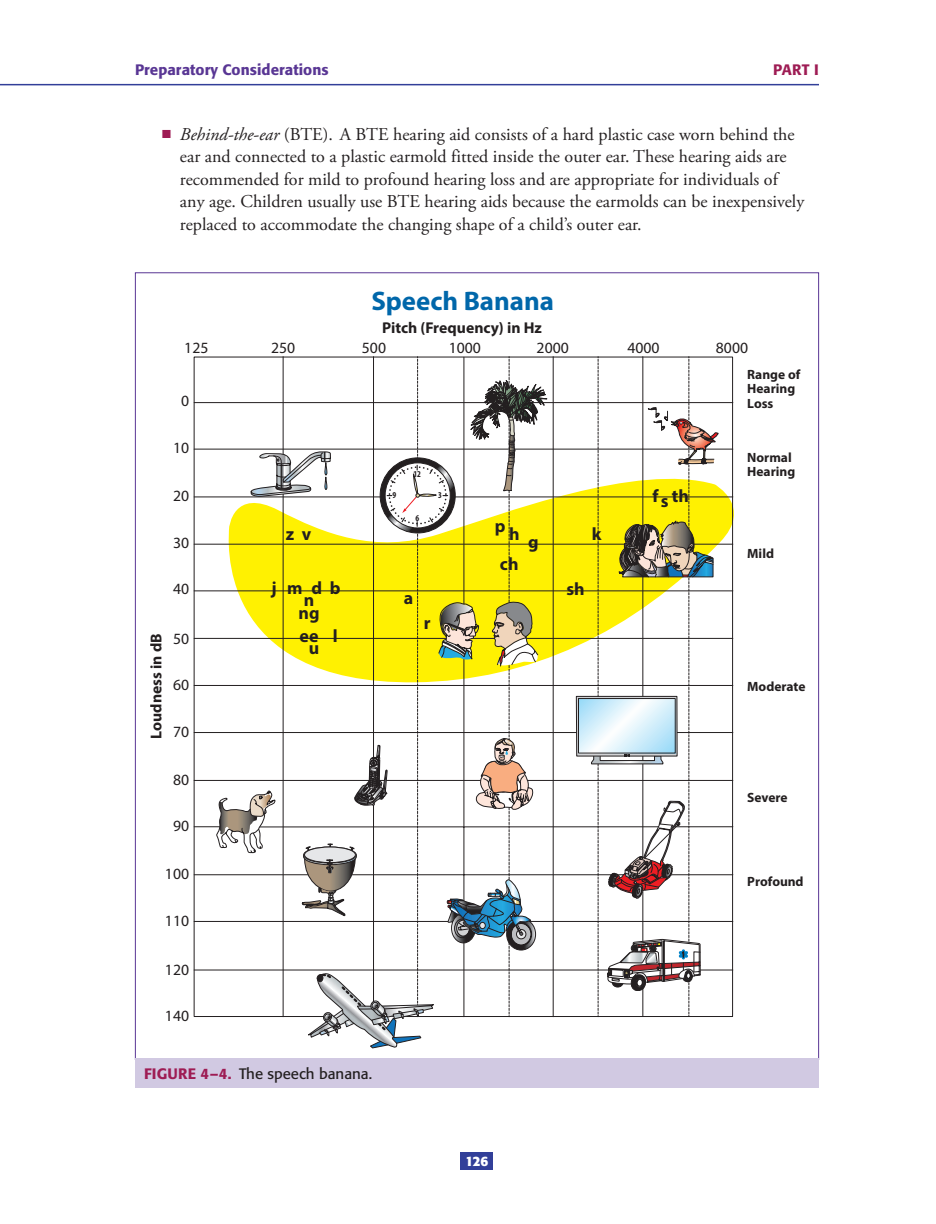
<style>
.page{position:relative;width:936px;height:1224px;background:#fff}
.page>*{position:absolute;margin:0;border:0;box-sizing:border-box;transform-origin:0 0}
.t1{font:700 26.85px "Myriad Pro";color:#0067aa}
.t2{font:18px/22.5px "Adobe Garamond Pro";color:#231f20}
.t3{font:700 18px/23px "Myriad Pro";color:#231f20}
.t4{font:15.75px "Myriad Pro";color:#231f20}
.t5{font:700 15.75px "Myriad Pro";color:#231f20}
.t6{font:15px "Formata";color:#231f20}
.t7{font:500 15px "Formata";letter-spacing:.005em;color:#593694}
.t8{font:500 15px "Formata";color:#9e1c54}
.t9{font:700 13.5px/14.5px "Myriad Pro";color:#231f20}
.t10{font:700 13.5px "Formata";color:#fff}
.t11{font:700 condensed 9px "Myriad Pro";color:#231f20}
.s1{color:#9e1c54}
.s2{font-style:italic}
.s3{font-weight:500;color:#9e1c54}
</style>
<div class="page">
<hr style="left:0;top:84px;width:819px;height:1px;background:#323f99">
<div style="left:460px;top:1152px;width:34px;height:18px;background:#323f99"></div>
<svg style="left:213px;top:462px;width:521px;height:223px"></svg>
<hr style="left:553px;top:357px;width:1px;height:660px;background:#231f20">
<hr style="left:194px;top:449px;width:539px;height:1px;background:#231f20">
<hr style="left:194px;top:497px;width:539px;height:1px;background:#231f20">
<hr style="left:194px;top:544px;width:539px;height:1px;background:#231f20">
<hr style="left:194px;top:591px;width:539px;height:1px;background:#231f20">
<hr style="left:194px;top:638px;width:539px;height:1px;background:#231f20">
<hr style="left:194px;top:685px;width:539px;height:1px;background:#231f20">
<hr style="left:194px;top:402px;width:539px;height:1px;background:#231f20">
<hr style="left:194px;top:732px;width:539px;height:1px;background:#231f20">
<hr style="left:194px;top:780px;width:539px;height:1px;background:#231f20">
<hr style="left:194px;top:826px;width:32px;height:1px;background:#231f20">
<hr style="left:260px;top:827px;width:399px;height:1px;background:#231f20">
<hr style="left:675px;top:826px;width:58px;height:1px;background:#231f20">
<hr style="left:194px;top:874px;width:539px;height:1px;background:#231f20">
<hr style="left:194px;top:921px;width:539px;height:1px;background:#231f20">
<div style="left:576px;top:696px;width:101px;height:60px;border:1px solid #231f20"></div>
<div style="left:579px;top:699px;width:96px;height:54px;background:linear-gradient(to bottom,#9edbf8,#f0f9fd)"></div>
<div style="left:578px;top:698px;width:98px;height:55px;border:1px solid #231f20"></div>
<hr style="left:194px;top:970px;width:414px;height:1px;background:#231f20">
<hr style="left:700px;top:970px;width:33px;height:1px;background:#231f20">
<svg style="left:216px;top:357px;width:331px;height:691px"></svg>
<svg style="left:591px;top:357px;width:128px;height:660px"></svg>
<div style="left:135px;top:1058px;width:684px;height:30px;background:#d1c9e2"></div>
<p class="t7" style="left:135px;top:60px;width:195px">Preparatory Considerations</p>
<p class="t8" style="left:773px;top:60px;width:47px">PART I</p>
<p class="t2" style="left:180px;top:123px;width:626px;text-indent:-18px"><span class="s1">■</span> <span class="s2">Behind-the-ear</span> (BTE). A BTE hearing aid consists of a hard plastic case worn behind the ear and connected to a plastic earmold fitted inside the outer ear. These hearing aids are recommended for mild to profound hearing loss and are appropriate for individuals of any age. Children usually use BTE hearing aids because the earmolds can be inexpensively replaced to accommodate the changing shape of a child’s outer ear.</p>
<h1 class="t1" style="left:371px;top:283px;width:184px">Speech Banana</h1>
<p class="t4" style="left:184px;top:338px;width:26px">125</p>
<p class="t4" style="left:271px;top:338px;width:26px">250</p>
<p class="t4" style="left:181px;top:391px;width:10px">0</p>
<p class="t4" style="left:173px;top:438px;width:18px">10</p>
<p class="t4" style="left:173px;top:486px;width:18px">20</p>
<p class="t4" style="left:173px;top:533px;width:18px">30</p>
<p class="t4" style="left:173px;top:579px;width:18px">40</p>
<p class="t4" style="left:173px;top:629px;width:18px">50</p>
<p class="t4" style="left:173px;top:675px;width:18px">60</p>
<p class="t4" style="left:173px;top:722px;width:18px">70</p>
<p class="t4" style="left:173px;top:770px;width:18px">80</p>
<p class="t4" style="left:173px;top:816px;width:18px">90</p>
<p class="t4" style="left:165px;top:864px;width:26px">100</p>
<p class="t4" style="left:165px;top:911px;width:26px">110</p>
<p class="t4" style="left:165px;top:960px;width:26px">120</p>
<p class="t4" style="left:165px;top:1006px;width:26px">140</p>
<p class="t5" style="left:146px;top:739px;width:107px;rotate:-90deg">Loudness in dB</p>
<p class="t3" style="left:286px;top:522px;width:27px">z v</p>
<p class="t3" style="left:312px;top:576px;width:31px">d b</p>
<p class="t3" style="left:272px;top:576px;width:33px">j m</p>
<p class="t3" style="left:304px;top:588px;width:12px">n</p>
<p class="t3" style="left:309px;top:636px;width:12px">u</p>
<p class="t3" style="left:299px;top:601px;width:41px">ng ee l</p>
<p class="t5" style="left:382px;top:317px;width:161px">Pitch (Frequency) in Hz</p>
<p class="t4" style="left:362px;top:338px;width:26px">500</p>
<p class="t4" style="left:449px;top:338px;width:34px">1000</p>
<p class="t4" style="left:537px;top:338px;width:34px">2000</p>
<p class="t4" style="left:627px;top:338px;width:34px">4000</p>
<p class="t4" style="left:716px;top:338px;width:34px">8000</p>
<p class="t11" style="left:413px;top:468px;width:9px">12</p>
<p class="t11" style="left:392px;top:490px;width:5px">9</p>
<p class="t11" style="left:438px;top:490px;width:5px">3</p>
<p class="t11" style="left:415px;top:512px;width:5px">6</p>
<p class="t3" style="left:404px;top:586px;width:11px">a</p>
<p class="t3" style="left:424px;top:611px;width:8px">r</p>
<p class="t3" style="left:495px;top:522px;width:45px">ph g</p>
<p class="t3" style="left:500px;top:552px;width:20px">ch</p>
<p class="t3" style="left:592px;top:522px;width:11px">k</p>
<p class="t3" style="left:566px;top:576px;width:20px">sh</p>
<p class="t3" style="left:653px;top:483px;width:38px">f th</p>
<p class="t3" style="left:661px;top:489px;width:9px">s</p>
<p class="t9" style="left:747px;top:366px;width:55px">Range of<br>Hearing<br>Loss</p>
<p class="t9" style="left:747px;top:449px;width:49px">Normal<br>Hearing</p>
<p class="t9" style="left:747px;top:546px;width:28px">Mild</p>
<p class="t9" style="left:747px;top:678px;width:60px">Moderate</p>
<p class="t9" style="left:747px;top:790px;width:42px">Severe</p>
<p class="t9" style="left:747px;top:873px;width:58px">Profound</p>
<p class="t6" style="left:144px;top:1065px;width:230px"><span class="s3">FIGURE 4–4.</span> The speech banana.</p>
<p class="t10" style="left:466px;top:1152px;width:24px">126</p>
</div>
